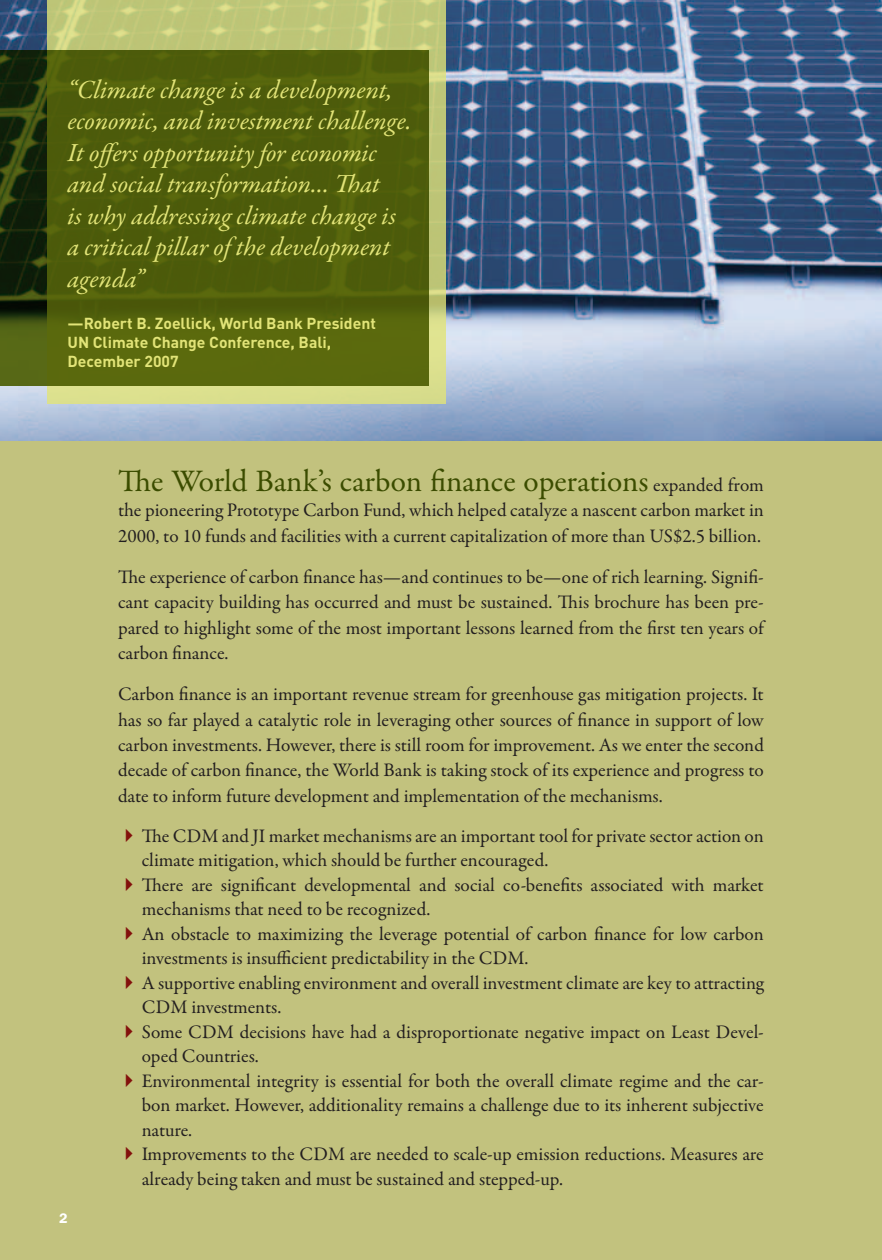
<style>
.page{position:relative;width:882px;height:1260px;background:#fff}
.page>*{position:absolute;margin:0;border:0;box-sizing:border-box;transform-origin:0 0}
.t1{font:31.5px "Garamond Premr Pro";letter-spacing:-.005em;color:#3b4c00}
.t2{font:italic 26.25px/31.5px "Garamond Premr Pro";letter-spacing:-.005em;color:#e2e478}
.t3{font:19.25px/24.5px "Garamond Premr Pro";letter-spacing:-.005em;color:#231f20}
.t4{font:700 15.75px/18.9px "DIN";color:#e2e478}
.t5{font:600 14px "Franklin Gothic";color:#fff}
.s1{font-size:19.25px;color:#231f20}
</style>
<div class="page">
<div style="left:0;top:1197px;width:882px;height:63px;background:#c2c27e"></div>
<img style="left:0;top:0;width:882px;height:441px">
<svg style="left:47px;top:0;width:398px;height:404px;background:#c6cc7d"></svg>
<svg style="left:0;top:50px;width:428px;height:336px;background:#4c5a0b"></svg>
<div style="left:0;top:441px;width:882px;height:756px;background:#c2c27e"></div>
<h2 class="t2" style="left:67px;top:75px;width:346px">“Climate change is a development, economic, and investment challenge.<br>It offers opportunity for economic and social transformation… That<br>is why addressing climate change is a critical pillar of the development agenda”</h2>
<p class="t4" style="left:67px;top:313px;width:310px">—Robert B. Zoellick, World Bank President<br>UN Climate Change Conference, Bali,<br>December 2007</p>
<p class="t5" style="left:59px;top:1210px;width:10px">2</p>
<h1 class="t1" style="left:118px;top:462px;width:647px">The World Bank’s carbon finance operations <span class="s1">expanded from</span></h1>
<p class="t3" style="left:118px;top:498px;width:647px;line-height:25.4px">the pioneering Prototype Carbon Fund, which helped catalyze a nascent carbon market in<br>2000, to 10 funds and facilities with a current capitalization of more than US$2.5 billion.</p>
<p class="t3" style="left:118px;top:565px;width:647px;line-height:25.4px;text-align:justify">The experience of carbon finance has—and continues to be—one of rich learning. Signifi&shy;cant capacity building has occurred and must be sustained. This brochure has been pre&shy;pared to highlight some of the most important lessons learned from the first ten years of carbon finance.</p>
<p class="t3" style="left:118px;top:682px;width:647px;line-height:25.4px;text-align:justify">Carbon finance is an important revenue stream for greenhouse gas mitigation projects. It has so far played a catalytic role in leveraging other sources of finance in support of low carbon investments. However, there is still room for improvement. As we enter the second decade of carbon finance, the World Bank is taking stock of its experience and progress to date to inform future development and implementation of the mechanisms.</p>
<p class="t3" style="left:142px;top:824px;width:624px">The CDM and JI market mechanisms are an important tool for private sector action on climate mitigation, which should be further encouraged.<br>There are significant developmental and social co-benefits associated with market mechanisms that need to be recognized.<br>An obstacle to maximizing the leverage potential of carbon finance for low carbon investments is insufficient predictability in the CDM.<br>A supportive enabling environment and overall investment climate are key to attracting CDM investments.<br>Some CDM decisions have had a disproportionate negative impact on Least Devel&shy;oped Countries.<br>Environmental integrity is essential for both the overall climate regime and the car&shy;bon market. However, additionality remains a challenge due to its inherent subjective nature.<br>Improvements to the CDM are needed to scale-up emission reductions. Measures are already being taken and must be sustained and stepped-up.</p>
</div>
